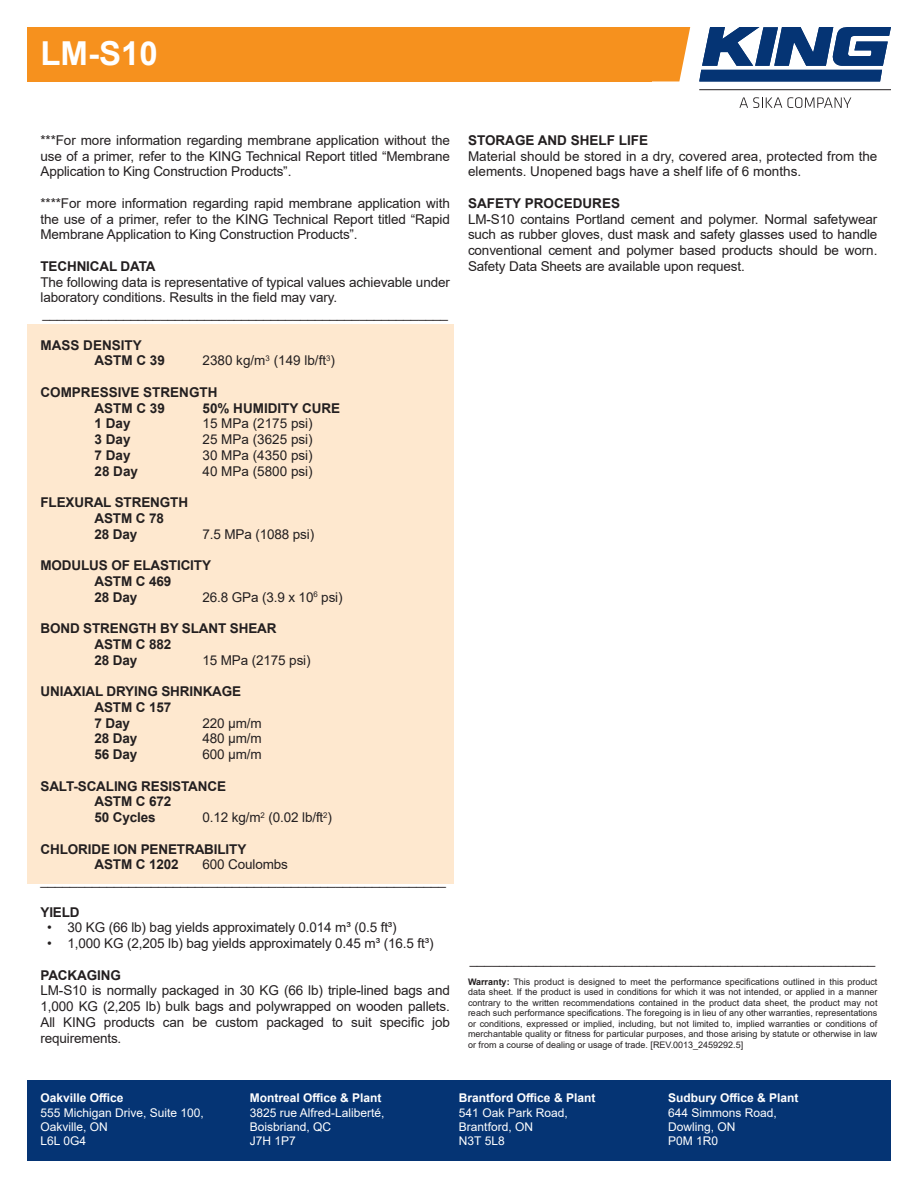
<style>
.page{position:relative;width:918px;height:1188px;background:#fff}
.page>*{position:absolute;margin:0;border:0;box-sizing:border-box;transform-origin:0 0}
.t1{font:700 33px "Arial";color:#fff}
.t2{font:13.5px/15.8px "Arial";letter-spacing:-.01em;color:#231f20;text-align:justify}
.t3{font:700 13.5px/15.8px "Arial";letter-spacing:-.01em;color:#231f20}
.t4{font:12px/14.4px "Arial";color:#fff}
.t5{font:700 12px "Arial";color:#fff}
.t6{font:9px/10.5px "Arial";color:#231f20;text-align:justify}
.s1{font-weight:700}
</style>
<div class="page">
<div style="left:27px;top:324px;width:427px;height:559px;background:#fee8cf"></div>
<div style="left:27px;top:27px;width:624px;height:54px;background:#f6911e"></div>
<svg style="left:739px;top:97px;width:112px;height:11px"></svg>
<svg style="left:699px;top:27px;width:192px;height:54px"></svg>
<hr style="left:699px;top:89px;width:192px;height:1px;background:#231f20">
<svg style="left:651px;top:27px;width:39px;height:54px;background:#f79f3b"></svg>
<div style="left:27px;top:1080px;width:864px;height:81px;background:#053474"></div>
<h1 class="t1" style="left:40px;top:30px;width:119px">LM-S10</h1>
<p class="t2" style="left:40px;top:132px;width:411px">***For more information regarding membrane application without the use of a primer, refer to the KING Technical Report titled “Membrane Application to King Construction Products”.</p>
<p class="t2" style="left:40px;top:195px;width:411px">****For more information regarding rapid membrane application with the use of a primer, refer to the KING Technical Report titled “Rapid Membrane Application to King Construction Products”.</p>
<p class="t3" style="left:40px;top:258px;width:117px">TECHNICAL DATA</p>
<p class="t2" style="left:40px;top:274px;width:411px;text-align:left">The following data is representative of typical values achievable under laboratory conditions. Results in the field may vary. _______________________________________________________</p>
<p class="t3" style="left:94px;top:337px;width:72px;text-indent:-54px">MASS DENSITY<br>ASTM C 39</p>
<p class="t2" style="left:202px;top:353px;width:134px">2380 kg/m<sup>3</sup> (149 lb/ft<sup>3</sup>)</p>
<p class="t3" style="left:40px;top:384px;width:179px;text-align:center">COMPRESSIVE STRENGTH<br>ASTM C 39</p>
<p class="t3" style="left:202px;top:400px;width:139px">50% HUMIDITY CURE</p>
<p class="t3" style="left:94px;top:416px;width:38px">1 Day</p>
<p class="t2" style="left:202px;top:416px;width:112px">15 MPa (2175 psi)</p>
<p class="t3" style="left:94px;top:432px;width:38px">3 Day</p>
<p class="t2" style="left:202px;top:431px;width:112px">25 MPa (3625 psi)</p>
<p class="t3" style="left:94px;top:447px;width:38px">7 Day</p>
<p class="t2" style="left:202px;top:447px;width:112px">30 MPa (4350 psi)</p>
<p class="t3" style="left:94px;top:463px;width:45px">28 Day</p>
<p class="t2" style="left:202px;top:463px;width:112px">40 MPa (5800 psi)</p>
<p class="t3" style="left:94px;top:495px;width:95px;text-indent:-54px">FLEXURAL STRENGTH<br>ASTM C 78<br>28 Day</p>
<p class="t2" style="left:202px;top:526px;width:113px">7.5 MPa (1088 psi)</p>
<p class="t3" style="left:94px;top:558px;width:118px;text-indent:-54px">MODULUS OF ELASTICITY<br>ASTM C 469<br>28 Day</p>
<p class="t2" style="left:202px;top:589px;width:142px">26.8 GPa (3.9 x 10<sup>6</sup> psi)</p>
<p class="t3" style="left:95px;top:621px;width:184px;text-indent:-54px">BOND STRENGTH BY SLANT SHEAR<br>ASTM C 882<br>28 Day</p>
<p class="t2" style="left:203px;top:652px;width:110px">15 MPa (2175 psi)</p>
<p class="t3" style="left:95px;top:684px;width:148px;text-indent:-54px">UNIAXIAL DRYING SHRINKAGE<br>ASTM C 157<br>7 Day</p>
<p class="t2" style="left:203px;top:715px;width:61px">220 μm/m</p>
<p class="t3" style="left:95px;top:731px;width:44px">28 Day</p>
<p class="t2" style="left:203px;top:731px;width:61px">480 μm/m</p>
<p class="t3" style="left:95px;top:747px;width:44px">56 Day</p>
<p class="t2" style="left:203px;top:746px;width:61px">600 μm/m</p>
<p class="t3" style="left:95px;top:778px;width:133px;text-indent:-54px">SALT-SCALING RESISTANCE<br>ASTM C 672<br>50 Cycles</p>
<p class="t2" style="left:203px;top:809px;width:131px">0.12 kg/m<sup>2</sup> (0.02 lb/ft<sup>2</sup>)</p>
<p class="t3" style="left:94px;top:841px;width:153px;text-indent:-54px">CHLORIDE ION PENETRABILITY<br>ASTM C 1202</p>
<p class="t2" style="left:40px;top:857px;width:407px;text-align:center">600 Coulombs _______________________________________________________</p>
<p class="t3" style="left:40px;top:904px;width:41px">YIELD</p>
<p class="t2" style="left:47px;top:920px;width:351px">• 30 KG (66 lb) bag yields approximately 0.014 m³ (0.5 ft³)</p>
<p class="t2" style="left:47px;top:935px;width:388px">• 1,000 KG (2,205 lb) bag yields approximately 0.45 m³ (16.5 ft³)</p>
<p class="t3" style="left:40px;top:967px;width:82px">PACKAGING</p>
<p class="t2" style="left:40px;top:983px;width:411px">LM-S10 is normally packaged in 30 KG (66 lb) triple-lined bags and 1,000 KG (2,205 lb) bulk bags and polywrapped on wooden pallets.<br>All KING products can be custom packaged to suit specific job requirements.</p>
<p class="t3" style="left:468px;top:132px;width:182px">STORAGE AND SHELF LIFE</p>
<p class="t2" style="left:468px;top:148px;width:411px">Material should be stored in a dry, covered area, protected from the elements. Unopened bags have a shelf life of 6 months.</p>
<p class="t3" style="left:468px;top:195px;width:154px">SAFETY PROCEDURES</p>
<p class="t2" style="left:468px;top:211px;width:411px">LM-S10 contains Portland cement and polymer. Normal safetywear such as rubber gloves, dust mask and safety glasses used to handle conventional cement and polymer based products should be worn.<br>Safety Data Sheets are available upon request.</p>
<p class="t2" style="left:470px;top:951px;width:407px">_______________________________________________________</p>
<p class="t6" style="left:468px;top:976px;width:411px"><span class="s1">Warranty:</span> This product is designed to meet the performance specifications outlined in this product data sheet. If the product is used in conditions for which it was not intended, or applied in a manner contrary to the written recommendations contained in the product data sheet, the product may not reach such performance specifications. The foregoing is in lieu of any other warranties, representations or conditions, expressed or implied, including, but not limited to, implied warranties or conditions of merchantable quality or fitness for particular purposes, and those arising by statute or otherwise in law or from a course of dealing or usage of trade. [REV.0013_2459292.5]</p>
<p class="t5" style="left:40px;top:1090px;width:85px">Oakville Office</p>
<p class="t4" style="left:40px;top:1105px;width:165px">555 Michigan Drive, Suite 100,<br>Oakville, ON<br>L6L 0G4</p>
<p class="t5" style="left:250px;top:1090px;width:133px">Montreal Office &amp; Plant</p>
<p class="t4" style="left:250px;top:1105px;width:136px">3825 rue Alfred-Laliberté,<br>Boisbriand, QC<br>J7H 1P7</p>
<p class="t5" style="left:459px;top:1090px;width:138px">Brantford Office &amp; Plant</p>
<p class="t4" style="left:459px;top:1105px;width:110px">541 Oak Park Road,<br>Brantford, ON<br>N3T 5L8</p>
<p class="t5" style="left:668px;top:1090px;width:132px">Sudbury Office &amp; Plant</p>
<p class="t4" style="left:668px;top:1105px;width:110px">644 Simmons Road,<br>Dowling, ON<br>P0M 1R0</p>
</div>
